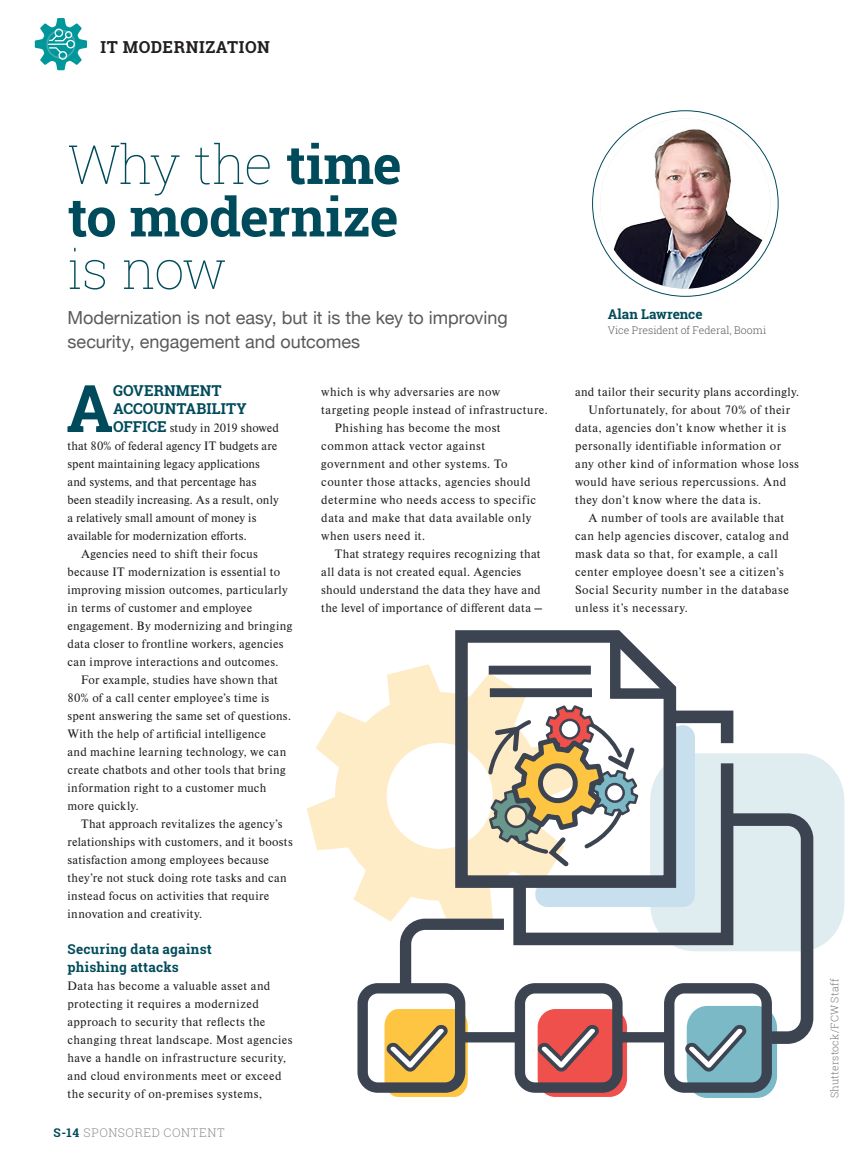
<style>
.page{position:relative;width:864px;height:1161px;background:#fff}
.page>*{position:absolute;margin:0;border:0;box-sizing:border-box;transform-origin:0 0}
.t1{font:700 65.7px "Roboto Slab";color:#004b5b}
.t2{font:700 54px/52.5px "Roboto Slab";letter-spacing:-.015em;color:#004b5b}
.t3{font:100 54px "Roboto Slab";color:#004b5b}
.t4{font:18px/24px "Helvetica Neue";color:#5a5a5d}
.t5{font:700 16.5px "Roboto Slab";letter-spacing:.035em;color:#231f20}
.t6{font:700 15px/18px "Roboto Slab";letter-spacing:.01em;color:#004b5b}
.t7{font:700 13.5px/18px "Roboto Slab";letter-spacing:.015em;color:#004b5b}
.t8{font:12.75px/18px "Nimbus Rom DOT";letter-spacing:.025em;color:#231f20}
.t9{font:12.75px "Nimbus Rom DOT";letter-spacing:.005em;color:#231f20}
.t10{font:12.75px "Nimbus Rom DOT";color:#231f20}
.t11{font:300 12px "Roboto Slab";letter-spacing:.05em;color:#8d8f92}
.t12{font:300 10.5px "Roboto Slab";color:#5a5a5d}
.t13{font:300 10.5px "Roboto Slab";letter-spacing:.015em;color:#7a7c7f}
.s1{font-weight:100}
.s2{font-family:"Roboto Slab";font-weight:700;font-size:15px;color:#004b5b}
.s3{font-weight:700;color:#004b5b}
</style>
<div class="page">
<svg style="left:35px;top:18px;width:52px;height:52px"></svg>
<div style="left:650px;top:753px;width:194px;height:198px;background:#e0edf0;border-radius:46px"></div>
<img style="left:600px;top:118px;width:171px;height:171px;border-radius:85px">
<svg style="left:307px;top:709px;width:76px;height:208px;fill:#feecc7"></svg>
<svg style="left:357px;top:983px;width:406px;height:115px"></svg>
<svg style="left:383px;top:630px;width:437px;height:467px"></svg>
<p class="t5" style="left:100px;top:36px;width:171px">IT MODERNIZATION</p>
<h2 class="t2" style="left:68px;top:138px;width:336px"><span class="s1">Why the</span> time to modernize</h2>
<h2 class="t3" style="left:68px;top:232px;width:161px">is now</h2>
<h3 class="t4" style="left:68px;top:307px;width:442px">Modernization is not easy, but it is the key to improving security, engagement and outcomes</h3>
<h1 class="t1" style="left:66px;top:363px;width:49px">A</h1>
<p class="t6" style="left:113px;top:381px;width:135px">GOVERNMENT<br>ACCOUNTABILITY</p>
<p class="t10" style="left:113px;top:421px;width:167px"><span class="s2">OFFICE</span> study in 2019 showed</p>
<p class="t9" style="left:68px;top:439px;width:212px">that 80% of federal agency IT budgets are</p>
<p class="t9" style="left:68px;top:457px;width:194px">spent maintaining legacy applications</p>
<p class="t9" style="left:68px;top:475px;width:190px">and systems, and that percentage has</p>
<p class="t8" style="left:68px;top:491px;width:213px">been steadily increasing. As a result, only</p>
<p class="t10" style="left:68px;top:511px;width:190px">a relatively small amount of money is</p>
<p class="t9" style="left:68px;top:529px;width:181px">available for modernization efforts.</p>
<p class="t8" style="left:81px;top:545px;width:178px">Agencies need to shift their focus</p>
<p class="t8" style="left:68px;top:563px;width:214px">because IT modernization is essential to</p>
<p class="t8" style="left:68px;top:581px;width:222px">improving mission outcomes, particularly</p>
<p class="t8" style="left:68px;top:599px;width:186px">in terms of customer and employee</p>
<p class="t8" style="left:68px;top:617px;width:226px">engagement. By modernizing and bringing</p>
<p class="t8" style="left:68px;top:635px;width:218px">data closer to frontline workers, agencies</p>
<p class="t8" style="left:68px;top:653px;width:212px">can improve interactions and outcomes.</p>
<p class="t8" style="left:81px;top:671px;width:199px">For example, studies have shown that</p>
<p class="t8" style="left:68px;top:689px;width:203px">80% of a call center employee’s time is</p>
<p class="t8" style="left:68px;top:707px;width:225px">spent answering the same set of questions.</p>
<p class="t8" style="left:68px;top:725px;width:200px">With the help of artificial intelligence</p>
<p class="t8" style="left:68px;top:743px;width:220px">and machine learning technology, we can</p>
<p class="t8" style="left:68px;top:761px;width:220px">create chatbots and other tools that bring</p>
<p class="t8" style="left:68px;top:779px;width:200px">information right to a customer much</p>
<p class="t8" style="left:68px;top:797px;width:73px">more quickly.</p>
<p class="t8" style="left:81px;top:815px;width:203px">That approach revitalizes the agency’s</p>
<p class="t8" style="left:68px;top:833px;width:227px">relationships with customers, and it boosts</p>
<p class="t8" style="left:68px;top:851px;width:203px">satisfaction among employees because</p>
<p class="t8" style="left:68px;top:869px;width:221px">they’re not stuck doing rote tasks and can</p>
<p class="t8" style="left:68px;top:887px;width:203px">instead focus on activities that require</p>
<p class="t8" style="left:68px;top:905px;width:136px">innovation and creativity.</p>
<p class="t7" style="left:68px;top:940px;width:146px">Securing data against phishing attacks</p>
<p class="t8" style="left:68px;top:977px;width:227px">Data has become a valuable asset and protecting it requires a modernized approach to security that reflects the changing threat landscape. Most agencies have a handle on infrastructure security, and cloud environments meet or exceed the security of on-premises systems,</p>
<p class="t11" style="left:53px;top:1125px;width:173px"><span class="s3">S-14</span> SPONSORED CONTENT</p>
<p class="t8" style="left:321px;top:383px;width:180px">which is why adversaries are now</p>
<p class="t8" style="left:321px;top:401px;width:228px">targeting people instead of infrastructure.</p>
<p class="t8" style="left:335px;top:419px;width:167px">Phishing has become the most</p>
<p class="t8" style="left:321px;top:437px;width:165px">common attack vector against</p>
<p class="t8" style="left:321px;top:455px;width:188px">government and other systems. To</p>
<p class="t8" style="left:321px;top:473px;width:211px">counter those attacks, agencies should</p>
<p class="t8" style="left:321px;top:491px;width:216px">determine who needs access to specific</p>
<p class="t8" style="left:321px;top:509px;width:211px">data and make that data available only</p>
<p class="t8" style="left:321px;top:527px;width:105px">when users need it.</p>
<p class="t8" style="left:335px;top:545px;width:207px">That strategy requires recognizing that</p>
<p class="t8" style="left:321px;top:563px;width:202px">all data is not created equal. Agencies</p>
<p class="t8" style="left:321px;top:581px;width:221px">should understand the data they have and</p>
<p class="t8" style="left:321px;top:599px;width:222px">the level of importance of different data —</p>
<p class="t7" style="left:608px;top:305px;width:96px">Alan Lawrence</p>
<p class="t12" style="left:608px;top:323px;width:160px">Vice President of Federal, Boomi</p>
<p class="t8" style="left:575px;top:383px;width:226px">and tailor their security plans accordingly.</p>
<p class="t8" style="left:589px;top:401px;width:203px">Unfortunately, for about 70% of their</p>
<p class="t8" style="left:575px;top:419px;width:213px">data, agencies don’t know whether it is</p>
<p class="t8" style="left:575px;top:437px;width:208px">personally identifiable information or</p>
<p class="t8" style="left:575px;top:455px;width:225px">any other kind of information whose loss</p>
<p class="t8" style="left:575px;top:473px;width:213px">would have serious repercussions. And</p>
<p class="t8" style="left:575px;top:491px;width:188px">they don’t know where the data is.</p>
<p class="t8" style="left:589px;top:509px;width:197px">A number of tools are available that</p>
<p class="t8" style="left:575px;top:527px;width:215px">can help agencies discover, catalog and</p>
<p class="t8" style="left:575px;top:545px;width:204px">mask data so that, for example, a call</p>
<p class="t8" style="left:575px;top:563px;width:210px">center employee doesn’t see a citizen’s</p>
<p class="t8" style="left:575px;top:581px;width:215px">Social Security number in the database</p>
<p class="t8" style="left:575px;top:599px;width:114px">unless it’s necessary.</p>
<p class="t13" style="left:828px;top:1098px;width:121px;rotate:-90deg">Shutterstock/FCW Staff</p>
</div>
